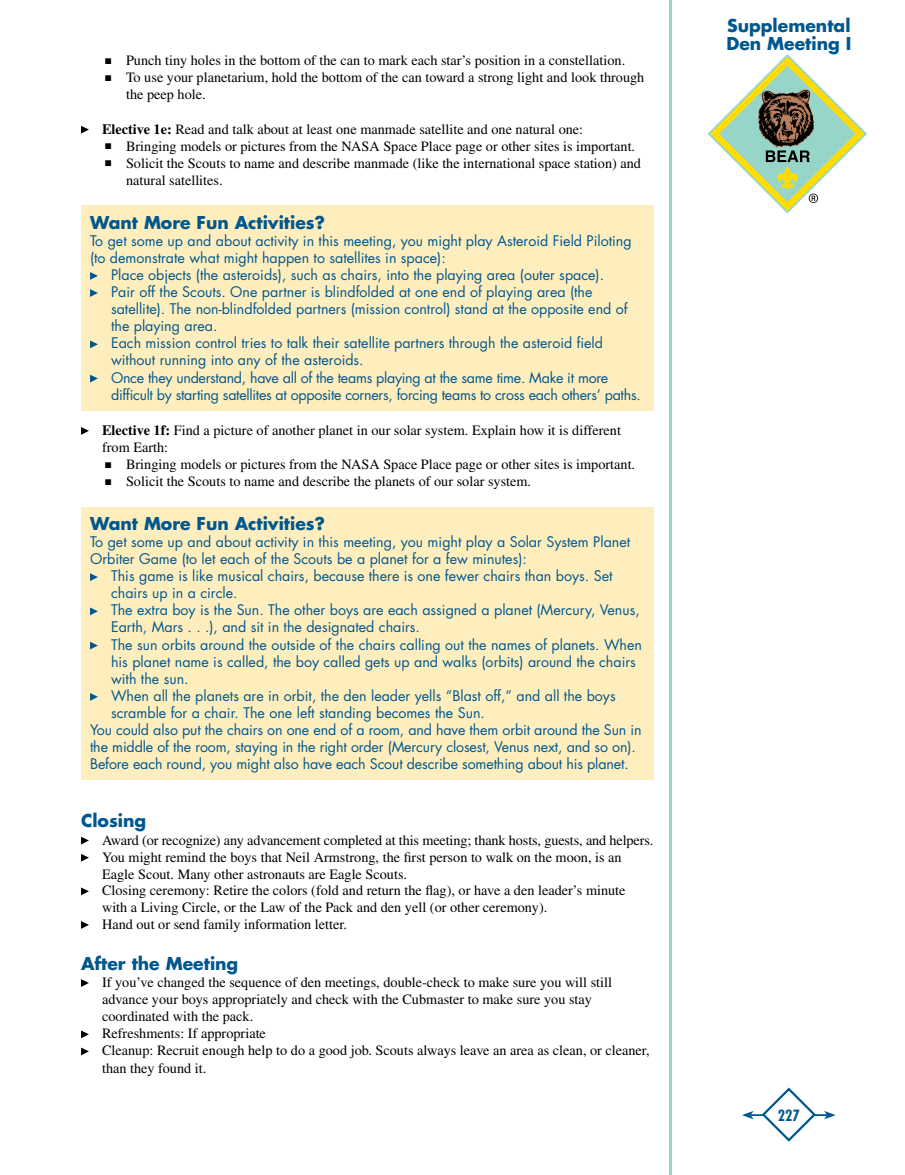
<style>
.page{position:relative;width:905px;height:1175px;background:#fff}
.page>*{position:absolute;margin:0;border:0;box-sizing:border-box;transform-origin:0 0}
.t1{font:700 17.25px/18px "Futura";color:#00578e}
.t2{font:700 condensed 15px "Futura";color:#00578e}
.t3{font:14.25px/17.1px "Times";color:#000}
.t4{font:14.25px "Futura";color:#00578e}
.t5{font:14.25px "Futura";letter-spacing:-.02em;color:#00578e}
.s1{font-weight:700}
</style>
<div class="page">
<svg style="left:707px;top:54px;width:160px;height:159px"></svg>
<hr style="left:750px;top:1114px;width:77px;height:2px;background:#00578e">
<svg style="left:742px;top:1111px;width:11px;height:8px"></svg>
<svg style="left:824px;top:1111px;width:11px;height:8px"></svg>
<svg style="left:760px;top:1087px;width:57px;height:55px"></svg>
<hr style="left:669px;top:0;width:3px;height:1174px;background:#97d5c9">
<svg style="left:81px;top:126px;width:8px;height:8px"></svg>
<div style="left:81px;top:206px;width:573px;height:205px;background:#ffeebd"></div>
<svg style="left:90px;top:272px;width:8px;height:8px"></svg>
<svg style="left:90px;top:289px;width:8px;height:8px"></svg>
<svg style="left:90px;top:340px;width:8px;height:8px"></svg>
<svg style="left:90px;top:375px;width:8px;height:7px"></svg>
<svg style="left:81px;top:427px;width:8px;height:8px"></svg>
<div style="left:81px;top:507px;width:573px;height:272px;background:#ffeebd"></div>
<svg style="left:90px;top:573px;width:8px;height:8px"></svg>
<svg style="left:90px;top:607px;width:8px;height:8px"></svg>
<svg style="left:90px;top:641px;width:8px;height:8px"></svg>
<svg style="left:90px;top:693px;width:8px;height:8px"></svg>
<svg style="left:81px;top:836px;width:8px;height:8px"></svg>
<svg style="left:81px;top:854px;width:8px;height:7px"></svg>
<svg style="left:81px;top:887px;width:8px;height:8px"></svg>
<svg style="left:81px;top:921px;width:8px;height:7px"></svg>
<svg style="left:81px;top:979px;width:8px;height:8px"></svg>
<svg style="left:81px;top:1030px;width:8px;height:8px"></svg>
<svg style="left:81px;top:1047px;width:8px;height:8px"></svg>
<p class="t3" style="left:105px;top:52px;width:521px">■ Punch tiny holes in the bottom of the can to mark each star’s position in a constellation.</p>
<p class="t3" style="left:126px;top:69px;width:520px;text-indent:-21px">■ To use your planetarium, hold the bottom of the can toward a strong light and look through the peep hole.</p>
<p class="t3" style="left:102px;top:120px;width:482px"><span class="s1">Elective 1e:</span> Read and talk about at least one manmade satellite and one natural one:</p>
<p class="t3" style="left:105px;top:137px;width:531px">■ Bringing models or pictures from the NASA Space Place page or other sites is important.</p>
<p class="t3" style="left:126px;top:154px;width:516px;text-indent:-21px">■ Solicit the Scouts to name and describe manmade (like the international space station) and natural satellites.</p>
<p class="t1" style="left:90px;top:213px;width:236px">Want More Fun Activities?</p>
<p class="t4" style="left:90px;top:231px;width:543px">To get some up and about activity in this meeting, you might play Asteroid Field Piloting</p>
<p class="t4" style="left:90px;top:248px;width:357px">(to demonstrate what might happen to satellites in space):</p>
<p class="t4" style="left:111px;top:265px;width:494px">Place objects (the asteroids), such as chairs, into the playing area (outer space).</p>
<p class="t4" style="left:111px;top:283px;width:483px">Pair off the Scouts. One partner is blindfolded at one end of playing area (the</p>
<p class="t4" style="left:111px;top:300px;width:518px">satellite). The non-blindfolded partners (mission control) stand at the opposite end of</p>
<p class="t4" style="left:111px;top:317px;width:108px">the playing area.</p>
<p class="t4" style="left:98px;top:334px;width:506px">Each mission control tries to talk their satellite partners through the asteroid field</p>
<p class="t4" style="left:111px;top:351px;width:254px">without running into any of the asteroids.</p>
<p class="t5" style="left:111px;top:368px;width:498px">Once they understand, have all of the teams playing at the same time. Make it more</p>
<p class="t5" style="left:111px;top:385px;width:531px">difficult by starting satellites at opposite corners, forcing teams to cross each others’ paths.</p>
<p class="t3" style="left:102px;top:421px;width:520px"><span class="s1">Elective 1f:</span> Find a picture of another planet in our solar system. Explain how it is different from Earth:</p>
<p class="t3" style="left:105px;top:455px;width:531px">■ Bringing models or pictures from the NASA Space Place page or other sites is important.</p>
<p class="t3" style="left:105px;top:473px;width:427px">■ Solicit the Scouts to name and describe the planets of our solar system.</p>
<p class="t1" style="left:90px;top:514px;width:236px">Want More Fun Activities?</p>
<p class="t4" style="left:90px;top:532px;width:541px">To get some up and about activity in this meeting, you might play a Solar System Planet</p>
<p class="t4" style="left:90px;top:549px;width:438px">Orbiter Game (to let each of the Scouts be a planet for a few minutes):</p>
<p class="t4" style="left:98px;top:567px;width:516px">This game is like musical chairs, because there is one fewer chairs than boys. Set</p>
<p class="t4" style="left:111px;top:584px;width:128px">chairs up in a circle.</p>
<p class="t4" style="left:98px;top:601px;width:543px">The extra boy is the Sun. The other boys are each assigned a planet (Mercury, Venus,</p>
<p class="t4" style="left:111px;top:618px;width:310px">Earth, Mars . . .), and sit in the designated chairs.</p>
<p class="t4" style="left:98px;top:635px;width:545px">The sun orbits around the outside of the chairs calling out the names of planets. When</p>
<p class="t4" style="left:111px;top:652px;width:526px">his planet name is called, the boy called gets up and walks (orbits) around the chairs</p>
<p class="t4" style="left:111px;top:669px;width:79px">with the sun.</p>
<p class="t4" style="left:111px;top:686px;width:506px">When all the planets are in orbit, the den leader yells “Blast off,” and all the boys</p>
<p class="t4" style="left:111px;top:703px;width:375px">scramble for a chair. The one left standing becomes the Sun.</p>
<p class="t4" style="left:90px;top:720px;width:553px">You could also put the chairs on one end of a room, and have them orbit around the Sun in</p>
<p class="t4" style="left:90px;top:738px;width:547px">the middle of the room, staying in the right order (Mercury closest, Venus next, and so on).</p>
<p class="t4" style="left:90px;top:755px;width:540px">Before each round, you might also have each Scout describe something about his planet.</p>
<p class="t1" style="left:81px;top:811px;width:67px">Closing</p>
<p class="t3" style="left:102px;top:831px;width:553px">Award (or recognize) any advancement completed at this meeting; thank hosts, guests, and helpers.<br>You might remind the boys that Neil Armstrong, the first person to walk on the moon, is an Eagle Scout. Many other astronauts are Eagle Scouts.<br>Closing ceremony: Retire the colors (fold and return the flag), or have a den leader’s minute with a Living Circle, or the Law of the Pack and den yell (or other ceremony).<br>Hand out or send family information letter.</p>
<p class="t1" style="left:81px;top:954px;width:159px">After the Meeting</p>
<p class="t3" style="left:102px;top:973px;width:549px">If you’ve changed the sequence of den meetings, double-check to make sure you will still advance your boys appropriately and check with the Cubmaster to make sure you stay coordinated with the pack.<br>Refreshments: If appropriate<br>Cleanup: Recruit enough help to do a good job. Scouts always leave an area as clean, or cleaner, than they found it.</p>
<p class="t1" style="left:726px;top:16px;width:126px">Supplemental<br>Den Meeting I</p>
<p class="t2" style="left:777px;top:1106px;width:24px">227</p>
</div>
